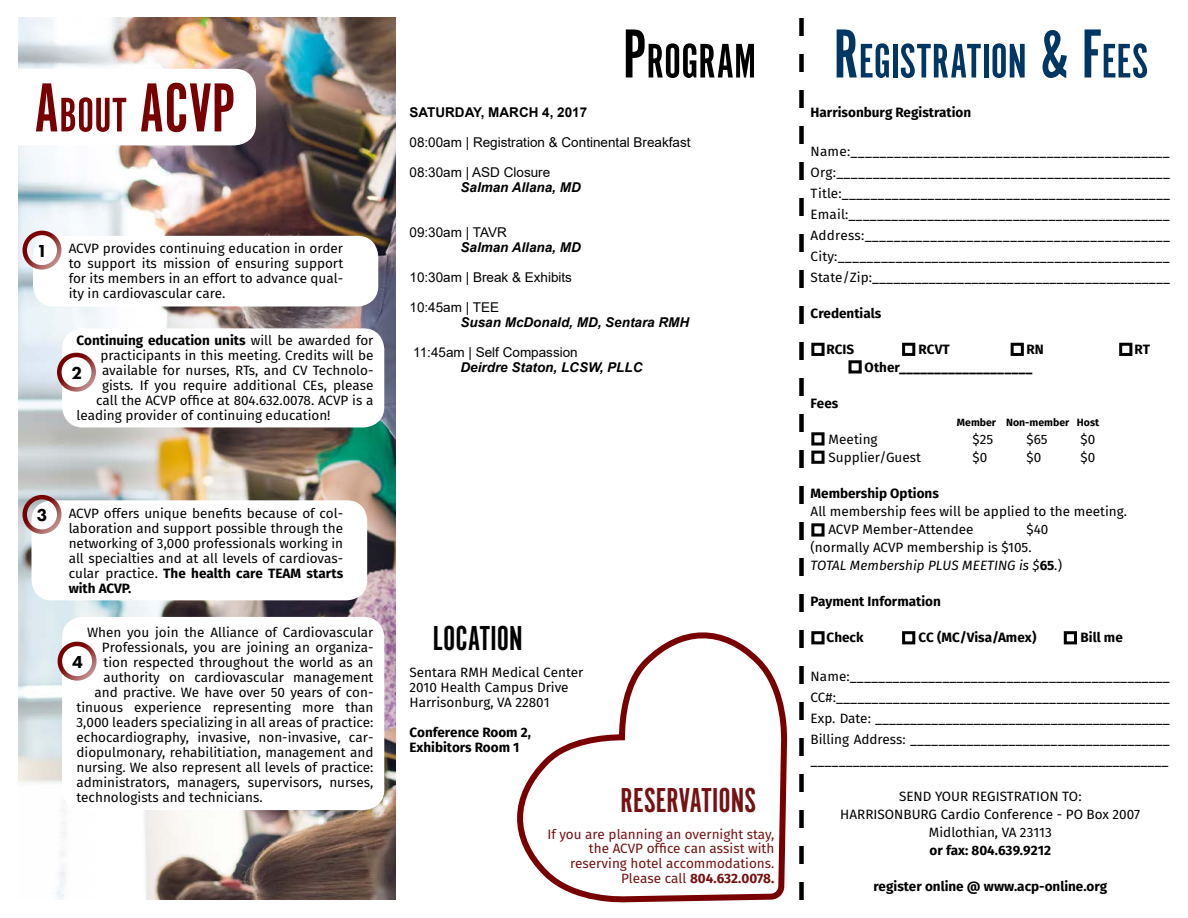
<style>
.page{position:relative;width:1188px;height:918px;background:#fff}
.page>*{position:absolute;margin:0;border:0;box-sizing:border-box;transform-origin:0 0}
.t1{font:72px "Alternate Got No 1 D";color:#780000}
.t2{font:50.4px "Alternate Got No 1 D";letter-spacing:.01em;color:#003663}
.t3{font:50.4px "Alternate Got No 1 D";color:#000}
.t4{font:36px "Alternate Got No 1 D";color:#751112}
.t5{font:36px "Alternate Got No 1 D";color:#000}
.t6{font:800 18px "Futura PT";color:#000}
.t7{font:13.5px/15px "Fira Sans";color:#000;text-align:justify}
.t8{font:700 13.5px/15px "Fira Sans";color:#000}
.t9{font:13.5px "Arial";color:#000}
.t10{font:13.5px/15px "Fira Sans";color:#751112;text-align:right}
.t11{font:italic 700 13.5px "Arial";color:#000}
.t12{font:700 13.5px "Arial";color:#000}
.t13{font:700 10.5px "Fira Sans";color:#000}
.s1{font-size:50.4px}
.s2{font-family:"Futura PT";font-weight:800;font-size:18px}
.s3{font-weight:400}
.s4{font-weight:700}
.s5{font-size:72px}
.s6{font-style:italic}
</style>
<div class="page">
<svg style="left:517px;top:632px;width:271px;height:271px"></svg>
<img style="left:18px;top:18px;width:377px;height:882px">
<div style="left:33px;top:236px;width:345px;height:71px;background:#fff;border-radius:21px"></div>
<div style="left:22px;top:231px;width:40px;height:39px;border:4px solid #780000;border-radius:50%"></div>
<div style="left:31px;top:500px;width:336px;height:100px;background:#fff;border-radius:20px"></div>
<div style="left:22px;top:495px;width:40px;height:39px;border:4px solid #780000;border-radius:50%"></div>
<div style="left:62px;top:617px;width:322px;height:193px;background:#fff;border-radius:21px"></div>
<div style="left:58px;top:642px;width:39px;height:39px;border:4px solid #780000;border-radius:50%"></div>
<div style="left:62px;top:328px;width:322px;height:99px;background:#fff;border-radius:21px"></div>
<div style="left:57px;top:353px;width:39px;height:39px;border:4px solid #780000;border-radius:50%"></div>
<svg style="left:18px;top:69px;width:238px;height:76px"></svg>
<svg style="left:799px;top:18px;width:5px;height:882px"></svg>
<div style="left:811px;top:343px;width:14px;height:13px;border:3px solid #000"></div>
<div style="left:902px;top:343px;width:13px;height:13px;border:3px solid #000"></div>
<div style="left:1011px;top:343px;width:13px;height:13px;border:3px solid #000"></div>
<div style="left:1119px;top:343px;width:13px;height:13px;border:3px solid #000"></div>
<div style="left:849px;top:360px;width:13px;height:14px;border:3px solid #000"></div>
<div style="left:811px;top:432px;width:14px;height:14px;border:3px solid #000"></div>
<div style="left:811px;top:451px;width:14px;height:13px;border:3px solid #000"></div>
<div style="left:811px;top:523px;width:14px;height:14px;border:3px solid #000"></div>
<div style="left:811px;top:631px;width:14px;height:13px;border:3px solid #000"></div>
<div style="left:902px;top:631px;width:13px;height:13px;border:3px solid #000"></div>
<div style="left:1064px;top:631px;width:13px;height:13px;border:3px solid #000"></div>
<h1 class="t1" style="left:34px;top:70px;width:203px">A<span class="s1">BOUT</span> ACVP</h1>
<p class="t7" style="left:69px;top:241px;width:276px;text-indent:-32px"><span class="s2">1</span> ACVP provides continuing education in order to support its mission of ensuring support for its members in an effort to advance qual&shy;ity in cardiovascular care.</p>
<p class="t8" style="left:76px;top:333px;width:299px">Continuing education units <span class="s3">will be awarded for</span></p>
<p class="t7" style="left:101px;top:348px;width:275px">practicipants in this meeting. Credits will be</p>
<p class="t7" style="left:102px;top:363px;width:273px">available for nurses, RTs, and CV Technolo-</p>
<p class="t7" style="left:102px;top:378px;width:273px">gists. If you require additional CEs, please</p>
<p class="t7" style="left:96px;top:393px;width:279px">call the ACVP office at 804.632.0078. ACVP is a</p>
<p class="t7" style="left:77px;top:408px;width:256px">leading provider of continuing education!</p>
<h3 class="t6" style="left:71px;top:362px;width:12px">2</h3>
<p class="t7" style="left:69px;top:505px;width:276px;text-indent:-32px"><span class="s2">3</span> ACVP offers unique benefits because of col&shy;laboration and support possible through the networking of 3,000 professionals working in all specialties and at all levels of cardiovas&shy;cular practice. <span class="s4">The health care TEAM starts with ACVP.</span></p>
<p class="t7" style="left:87px;top:624px;width:288px">When you join the Alliance of Cardiovascular</p>
<p class="t7" style="left:102px;top:639px;width:273px">Professionals, you are joining an organiza-</p>
<p class="t7" style="left:103px;top:654px;width:272px">tion respected throughout the world as an</p>
<p class="t7" style="left:103px;top:669px;width:272px">authority on cardiovascular management</p>
<p class="t7" style="left:94px;top:684px;width:280px">and practive. We have over 50 years of con-</p>
<p class="t7" style="left:76px;top:699px;width:299px">tinuous experience representing more than</p>
<p class="t7" style="left:76px;top:714px;width:298px">3,000 leaders specializing in all areas of practice:</p>
<p class="t7" style="left:76px;top:729px;width:298px">echocardiography, invasive, non-invasive, car-</p>
<p class="t7" style="left:76px;top:744px;width:298px">diopulmonary, rehabilitiation, management and</p>
<p class="t7" style="left:76px;top:759px;width:298px">nursing. We also represent all levels of practice:</p>
<p class="t7" style="left:76px;top:774px;width:299px">administrators, managers, supervisors, nurses,</p>
<p class="t7" style="left:76px;top:789px;width:188px">technologists and technicians.</p>
<h3 class="t6" style="left:72px;top:651px;width:12px">4</h3>
<h2 class="t3" style="left:623px;top:34px;width:135px"><span class="s5">P</span>ROGRAM</h2>
<p class="t12" style="left:410px;top:103px;width:179px">SATURDAY, MARCH 4, 2017</p>
<p class="t9" style="left:410px;top:133px;width:283px">08:00am | Registration &amp; Continental Breakfast</p>
<p class="t9" style="left:410px;top:163px;width:142px">08:30am | ASD Closure</p>
<p class="t11" style="left:461px;top:178px;width:122px">Salman Allana, MD</p>
<p class="t9" style="left:410px;top:223px;width:99px">09:30am | TAVR</p>
<p class="t11" style="left:461px;top:238px;width:122px">Salman Allana, MD</p>
<p class="t9" style="left:410px;top:268px;width:164px">10:30am | Break &amp; Exhibits</p>
<p class="t9" style="left:410px;top:298px;width:91px">10:45am | TEE</p>
<p class="t11" style="left:461px;top:313px;width:230px">Susan McDonald, MD, Sentara RMH</p>
<p class="t9" style="left:413px;top:343px;width:166px">11:45am | Self Compassion</p>
<p class="t11" style="left:461px;top:358px;width:184px">Deirdre Staton, LCSW, PLLC</p>
<h3 class="t5" style="left:433px;top:620px;width:91px">LOCATION</h3>
<p class="t7" style="left:410px;top:664px;width:175px;text-align:left">Sentara RMH Medical Center<br>2010 Health Campus Drive<br>Harrisonburg, VA 22801</p>
<p class="t8" style="left:410px;top:724px;width:123px">Conference Room 2,<br>Exhibitors Room 1</p>
<h3 class="t4" style="left:621px;top:782px;width:137px">RESERVATIONS</h3>
<p class="t10" style="left:547px;top:826px;width:229px">If you are planning an overnight stay, the ACVP office can assist with reserving hotel accommodations.<br>Please call <span class="s4">804.632.0078.</span></p>
<h2 class="t2" style="left:834px;top:34px;width:284px"><span class="s5">R</span>EGISTRATION <span class="s5">&amp; F</span>EES</h2>
<p class="t8" style="left:811px;top:105px;width:162px">Harrisonburg Registration</p>
<p class="t7" style="left:811px;top:141px;width:361px;line-height:21px">Name:____________________________________________ Org:______________________________________________ Title:______________________________________________ Email:_____________________________________________ Address:__________________________________________ City:______________________________________________ State/Zip:__________________________________________</p>
<p class="t8" style="left:811px;top:306px;width:72px">Credentials</p>
<p class="t8" style="left:827px;top:342px;width:29px">RCIS</p>
<p class="t8" style="left:919px;top:342px;width:33px">RCVT</p>
<p class="t8" style="left:1027px;top:342px;width:19px">RN</p>
<p class="t8" style="left:1135px;top:342px;width:17px">RT</p>
<p class="t8" style="left:865px;top:360px;width:169px">Other___________________</p>
<p class="t8" style="left:811px;top:396px;width:29px">Fees</p>
<p class="t13" style="left:957px;top:415px;width:144px">Member Non-member Host</p>
<p class="t7" style="left:828px;top:432px;width:51px">Meeting</p>
<p class="t7" style="left:973px;top:432px;width:22px">$25</p>
<p class="t7" style="left:1027px;top:432px;width:23px">$65</p>
<p class="t7" style="left:1081px;top:432px;width:16px">$0</p>
<p class="t7" style="left:828px;top:450px;width:94px">Supplier/Guest</p>
<p class="t7" style="left:973px;top:450px;width:16px">$0</p>
<p class="t7" style="left:1027px;top:450px;width:16px">$0</p>
<p class="t7" style="left:1081px;top:450px;width:16px">$0</p>
<p class="t8" style="left:811px;top:486px;width:130px">Membership Options</p>
<p class="t7" style="left:828px;top:502px;width:300px;line-height:18px;text-indent:-18px">All membership fees will be applied to the meeting.<br>ACVP Member-Attendee</p>
<p class="t7" style="left:811px;top:520px;width:253px;line-height:18px;text-align:left;text-indent:216px">$40 (normally ACVP membership is $105.<br><span class="s6">TOTAL Membership PLUS MEETING is $</span><span class="s4">65</span><span class="s6">.</span>)</p>
<p class="t8" style="left:811px;top:594px;width:132px">Payment Information</p>
<p class="t8" style="left:827px;top:630px;width:38px">Check</p>
<p class="t8" style="left:919px;top:630px;width:119px">CC (MC/Visa/Amex)</p>
<p class="t8" style="left:1081px;top:630px;width:44px">Bill me</p>
<p class="t7" style="left:811px;top:666px;width:361px;line-height:21px">Name:_____________________________________________ CC#:_______________________________________________ Exp. Date: __________________________________________ Billing Address: _____________________________________ ___________________________________________________</p>
<p class="t7" style="left:840px;top:788px;width:301px;line-height:18px;text-align:center">SEND YOUR REGISTRATION TO:<br>HARRISONBURG Cardio Conference - PO Box 2007<br>Midlothian, VA 23113</p>
<p class="t8" style="left:930px;top:843px;width:123px">or fax: 804.639.9212</p>
<p class="t8" style="left:873px;top:879px;width:235px">register online @ www.acp-online.org</p>
</div>
